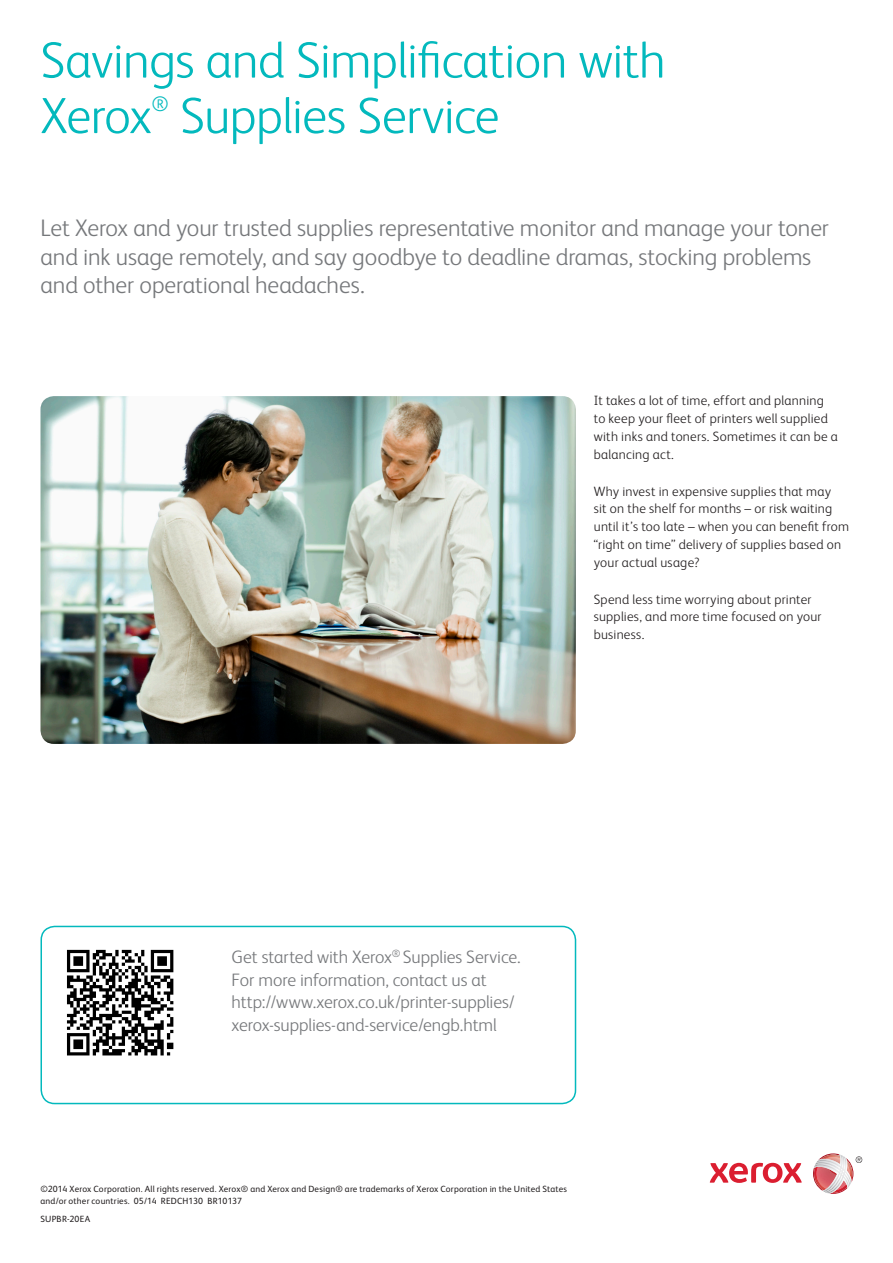
<style>
.page{position:relative;width:893px;height:1263px;background:#fff}
.page>*{position:absolute;margin:0;border:0;box-sizing:border-box;transform-origin:0 0}
.t1{font:300 51px/55.5px "Xerox Sans";letter-spacing:-.01em;color:#03b9bd}
.t2{font:300 24px/28.5px "Xerox Sans";letter-spacing:-.005em;color:#76787b}
.t3{font:300 21px "Xerox Sans";color:#03b9bd}
.t4{font:300 18px/22.5px "Xerox Sans";letter-spacing:-.005em;color:#76787b}
.t5{font:300 13.5px/18px "Xerox Sans";letter-spacing:.02em;color:#231f20}
.t6{font:9px/12px "Xerox Sans";letter-spacing:.02em;color:#231f20}
</style>
<div class="page">
<img style="left:40px;top:396px;width:536px;height:348px">
<svg style="left:710px;top:1163px;width:92px;height:20px"></svg>
<svg style="left:813px;top:1153px;width:49px;height:41px"></svg>
<div style="left:41px;top:926px;width:535px;height:178px;border:2px solid #03b9bd;border-radius:14px"></div>
<img style="left:67px;top:949px;width:107px;height:107px">
<h1 class="t1" style="left:40px;top:30px;width:627px">Savings and Simplification with<br>Xerox</h1>
<h3 class="t3" style="left:151px;top:90px;width:19px">®</h3>
<h1 class="t1" style="left:180px;top:85px;width:321px">Supplies Service</h1>
<h2 class="t2" style="left:40px;top:213px;width:790px">Let Xerox and your trusted supplies representative monitor and manage your toner and ink usage remotely, and say goodbye to deadline dramas, stocking problems and other operational headaches.</h2>
<p class="t5" style="left:594px;top:391px;width:246px">It takes a lot of time, effort and planning to keep your fleet of printers well supplied with inks and toners. Sometimes it can be a balancing act.</p>
<p class="t5" style="left:594px;top:481px;width:257px">Why invest in expensive supplies that may<br>sit on the shelf for months – or risk waiting until it’s too late – when you can benefit from “right on time” delivery of supplies based on your actual usage?</p>
<p class="t5" style="left:594px;top:589px;width:229px">Spend less time worrying about printer supplies, and more time focused on your business.</p>
<h3 class="t4" style="left:232px;top:945px;width:290px">Get started with Xerox<sup>®</sup> Supplies Service.<br>For more information, contact us at http://www.xerox.co.uk/printer-supplies/ xerox-supplies-and-service/engb.html</h3>
<p class="t6" style="left:41px;top:1182px;width:528px">©2014 Xerox Corporation. All rights reserved. Xerox® and Xerox and Design® are trademarks of Xerox Corporation in the United States and/or other countries. 05/14 REDCH130 BR10137</p>
<p class="t6" style="left:41px;top:1213px;width:51px">SUPBR-20EA</p>
</div>
